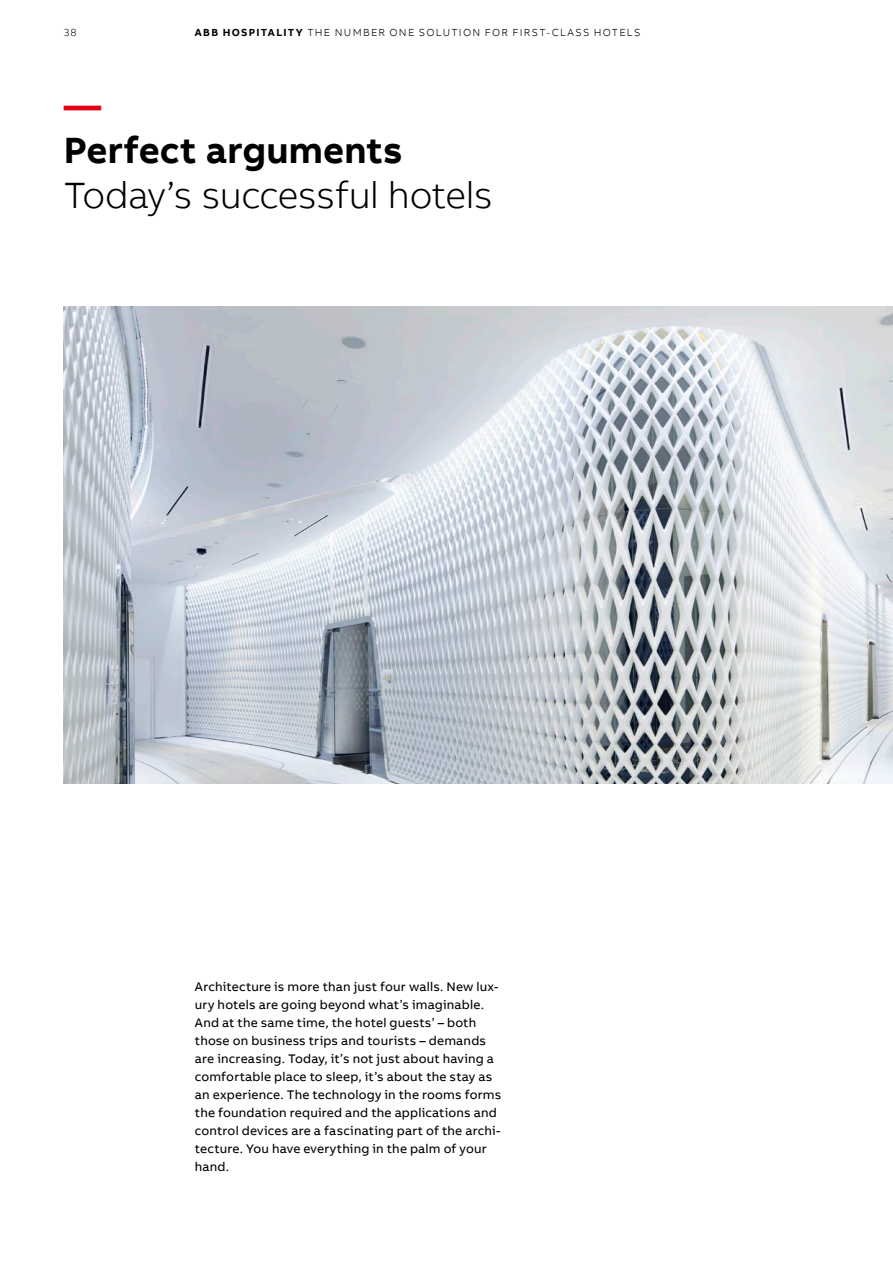
<style>
.page{position:relative;width:893px;height:1263px;background:#fff}
.page>*{position:absolute;margin:0;border:0;box-sizing:border-box;transform-origin:0 0}
.t1{font:300 37.5px "AB Bvoice";letter-spacing:-.015em;color:#000}
.t2{font:700 37.5px "AB Bvoice";letter-spacing:.005em;color:#000}
.t3{font:700 37.5px "AB Bvoice";color:#e30014}
.t4{font:12.75px/18px "AB Bvoice";letter-spacing:.015em;color:#000}
.t5{font:300 10.5px "AB Bvoice";letter-spacing:.12em;color:#000}
.s1{font-weight:700}
</style>
<div class="page">
<img style="left:64px;top:307px;width:829px;height:477px">
<p class="t5" style="left:64px;top:26px;width:14px">38</p>
<p class="t5" style="left:195px;top:26px;width:447px"><span class="s1">ABB HOSPITALITY</span> THE NUMBER ONE SOLUTION FOR FIRST-CLASS HOTELS</p>
<h1 class="t3" style="left:64px;top:81px;width:39px">—</h1>
<h1 class="t2" style="left:64px;top:126px;width:340px">Perfect arguments</h1>
<h1 class="t1" style="left:64px;top:173px;width:430px">Today’s successful hotels</h1>
<p class="t4" style="left:195px;top:978px;width:308px">Architecture is more than just four walls. New lux&shy;ury hotels are going beyond what’s imaginable.<br>And at the same time, the hotel guests’ – both those on business trips and tourists – demands are increasing. Today, it’s not just about having a comfortable place to sleep, it’s about the stay as an experience. The technology in the rooms forms the foundation required and the applications and control devices are a fascinating part of the archi&shy;tecture. You have everything in the palm of your hand.</p>
</div>
